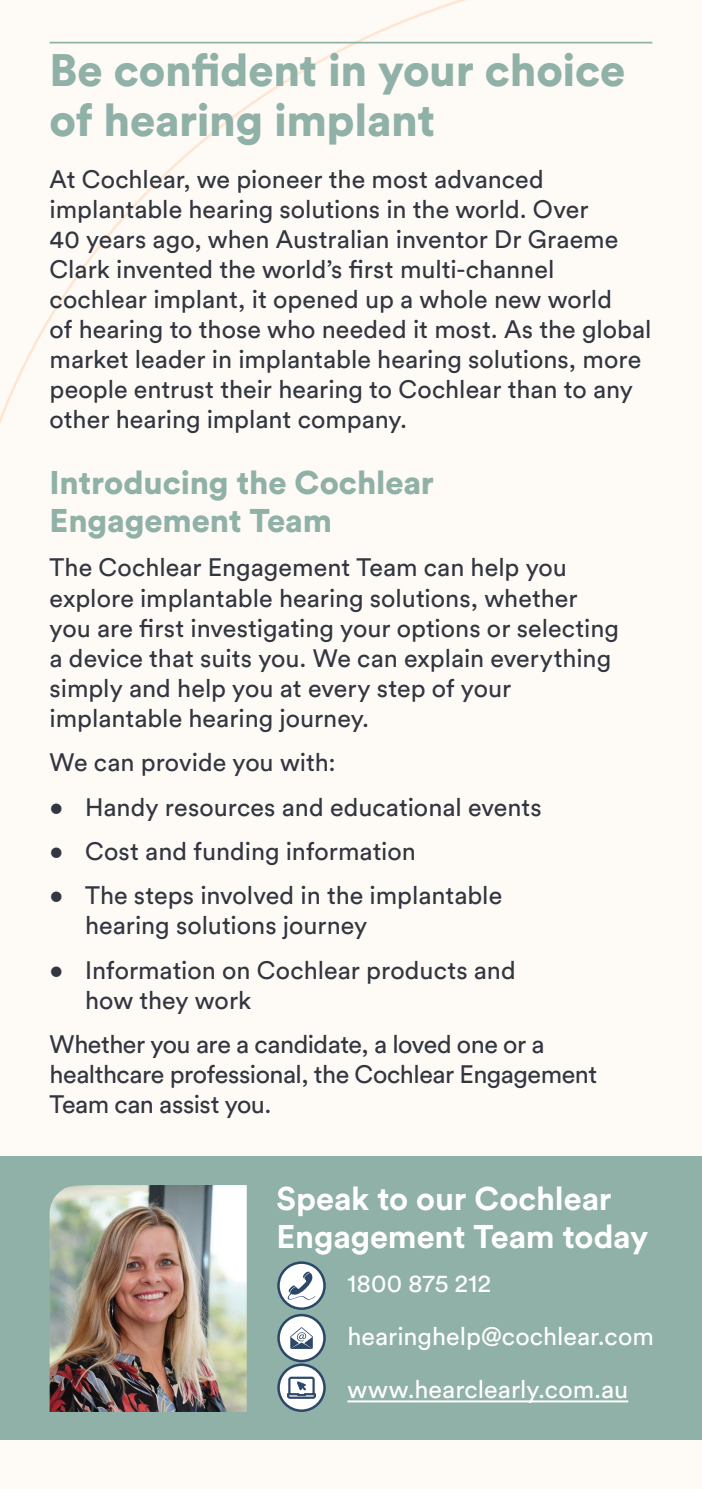
<style>
.page{position:relative;width:702px;height:1489px;background:#fff}
.page>*{position:absolute;margin:0;border:0;box-sizing:border-box;transform-origin:0 0}
.Headline{font:900 45px/50px "Circular Std";letter-spacing:-.005em;color:#90b1a7}
.Body_Copy{font:700 32.5px/37.5px "Circular Std";letter-spacing:-.005em;color:#fff}
.Sub_header{font:900 32.5px/37.5px "Circular Std";letter-spacing:-.005em;color:#90b1a7}
.Body_Copy-2{font:25px/30px "Circular Std";color:#323640}
.Body_Copy-3{font:25px/30px "Circular Std";letter-spacing:-.02em;color:#323640}
.Body_Copy-4{font:25px "Circular Std";letter-spacing:.005em;color:#fff}
</style>
<div class="page">
<div style="left:0;top:0;width:702px;height:1488px;background:#fefaf5"></div>
<svg style="left:0;top:0;width:653px;height:424px"></svg>
<hr style="left:50px;top:42px;width:602px;height:1px;background:#90b1a7">
<hr style="left:701px;top:0;width:1px;height:1488px;background:#fec552">
<div style="left:0;top:1155px;width:702px;height:284px;background:#90b1a7"></div>
<hr style="left:347px;top:1400px;width:281px;height:2px;background:#fff">
<img style="left:50px;top:1185px;width:197px;height:226px">
<svg style="left:278px;top:1314px;width:46px;height:46px"></svg>
<div style="left:277px;top:1313px;width:49px;height:49px;border:2px solid #2b4769;border-radius:50%"></div>
<svg style="left:290px;top:1326px;width:23px;height:22px"></svg>
<svg style="left:278px;top:1364px;width:46px;height:46px"></svg>
<div style="left:277px;top:1363px;width:49px;height:48px;border:2px solid #2b4769;border-radius:50%"></div>
<svg style="left:286px;top:1375px;width:30px;height:24px"></svg>
<svg style="left:278px;top:1262px;width:46px;height:46px"></svg>
<div style="left:277px;top:1261px;width:49px;height:48px;border:2px solid #2b4769;border-radius:50%"></div>
<svg style="left:287px;top:1271px;width:28px;height:28px"></svg>
<p class="Headline" style="left:50px;top:44px;width:577px">Be confident in your choice of hearing implant</p>
<p class="Body_Copy-2" style="left:50px;top:163px;width:603px">At Cochlear, we pioneer the most advanced implantable hearing solutions in the world. Over<br>40 years ago, when Australian inventor Dr Graeme Clark invented the world’s first multi-channel cochlear implant, it opened up a whole new world<br>of hearing to those who needed it most. As the global market leader in implantable hearing solutions, more people entrust their hearing to Cochlear than to any other hearing implant company.</p>
<p class="Sub_header" style="left:50px;top:463px;width:386px">Introducing the Cochlear<br>Engagement Team</p>
<p class="Body_Copy-2" style="left:50px;top:552px;width:570px">The Cochlear Engagement Team can help you explore implantable hearing solutions, whether you are first investigating your options or selecting a device that suits you. We can explain everything simply and help you at every step of your implantable hearing journey.</p>
<p class="Body_Copy-2" style="left:50px;top:747px;width:288px">We can provide you with:</p>
<p class="Body_Copy-2" style="left:50px;top:791px;width:493px">• Handy resources and educational events</p>
<p class="Body_Copy-2" style="left:50px;top:835px;width:368px">• Cost and funding information</p>
<p class="Body_Copy-2" style="left:85px;top:880px;width:418px;text-indent:-35px">• The steps involved in the implantable hearing solutions journey</p>
<p class="Body_Copy-2" style="left:85px;top:954px;width:432px;text-indent:-35px">• Information on Cochlear products and how they work</p>
<p class="Body_Copy-3" style="left:50px;top:1028px;width:549px">Whether you are a candidate, a loved one or a healthcare professional, the Cochlear Engagement<br>Team can assist you.</p>
<p class="Body_Copy" style="left:276px;top:1179px;width:373px">Speak to our Cochlear<br>Engagement Team today</p>
<p class="Body_Copy-4" style="left:347px;top:1267px;width:145px">1800 875 212</p>
<p class="Body_Copy-4" style="left:347px;top:1320px;width:308px">hearinghelp@cochlear.com</p>
<p class="Body_Copy-4" style="left:347px;top:1373px;width:282px">www.hearclearly.com.au</p>
</div>
